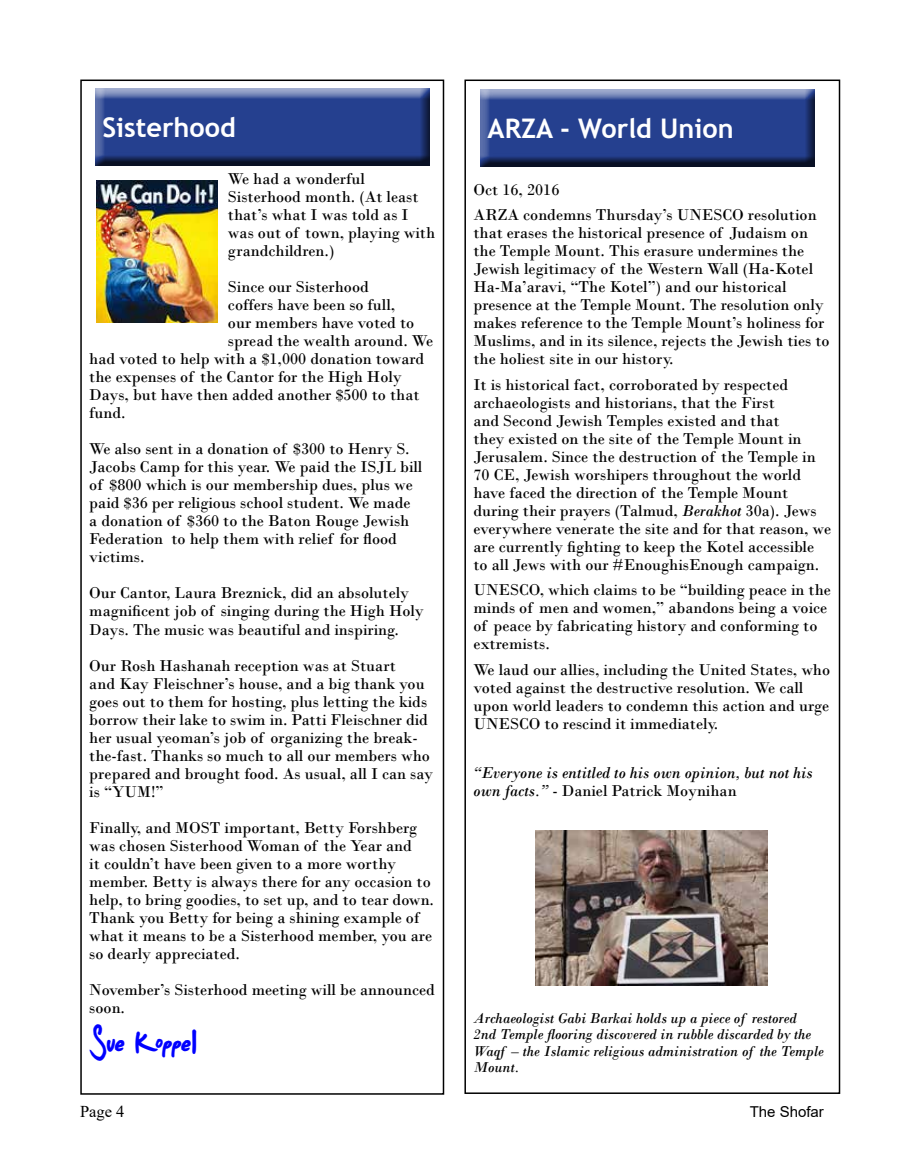
<style>
.page{position:relative;width:905px;height:1175px;background:#fff}
.page>*{position:absolute;margin:0;border:0;box-sizing:border-box;transform-origin:0 0}
.t1{font:36px "ST Sharpie Print";letter-spacing:-.03em;color:#00f}
.t2{font:700 27px "Trebuchet MS";color:#fff}
.t3{font:16.5px/18px "Bodoni";color:#000}
.t4{font:italic 16.5px/18px "Bodoni";color:#000}
.t5{font:16.5px "Times New Roman";color:#000}
.t6{font:italic 15px/16.5px "Bodoni";color:#000}
.t7{font:15px "Arial";color:#000}
.s1{font-style:italic}
.s2{font-style:normal}
</style>
<div class="page">
<div style="left:80px;top:80px;width:364px;height:1014px;border:2px solid #000"></div>
<div style="left:89px;top:88px;width:341px;height:78px;background:#000;opacity:.75"></div>
<img style="left:96px;top:180px;width:121px;height:143px">
<div style="left:464px;top:80px;width:376px;height:1014px;border:2px solid #000"></div>
<div style="left:474px;top:89px;width:341px;height:78px;background:#000;opacity:.75"></div>
<img style="left:535px;top:830px;width:232px;height:155px">
<h2 class="t2" style="left:102px;top:111px;width:135px">Sisterhood</h2>
<p class="t3" style="left:228px;top:170px;width:209px">We had a wonderful<br>Sisterhood month. (At least that’s what I was told as I was out of town, playing with grandchildren.)</p>
<p class="t3" style="left:228px;top:278px;width:142px">Since our Sisterhood</p>
<p class="t3" style="left:228px;top:296px;width:169px">coffers have been so full,</p>
<p class="t3" style="left:228px;top:314px;width:188px">our members have voted to</p>
<p class="t3" style="left:228px;top:332px;width:206px">spread the wealth around. We</p>
<p class="t3" style="left:89px;top:350px;width:336px">had voted to help with a $1,000 donation toward</p>
<p class="t3" style="left:89px;top:368px;width:314px">the expenses of the Cantor for the High Holy</p>
<p class="t3" style="left:89px;top:386px;width:332px">Days, but have then added another $500 to that</p>
<p class="t3" style="left:89px;top:404px;width:38px">fund.</p>
<p class="t3" style="left:89px;top:440px;width:334px">We also sent in a donation of $300 to Henry S.<br>Jacobs Camp for this year. We paid the ISJL bill of $800 which is our membership dues, plus we paid $36 per religious school student. We made a donation of $360 to the Baton Rouge Jewish Federation to help them with relief for flood victims.</p>
<p class="t3" style="left:89px;top:584px;width:336px">Our Cantor, Laura Breznick, did an absolutely magnificent job of singing during the High Holy<br>Days. The music was beautiful and inspiring.</p>
<p class="t3" style="left:89px;top:656px;width:345px">Our Rosh Hashanah reception was at Stuart<br>and Kay Fleischner’s house, and a big thank you goes out to them for hosting, plus letting the kids borrow their lake to swim in. Patti Fleischner did her usual yeoman’s job of organizing the break&shy;the-fast. Thanks so much to all our members who prepared and brought food. As usual, all I can say is “YUM!”</p>
<p class="t3" style="left:89px;top:818px;width:346px">Finally, and MOST important, Betty Forshberg was chosen Sisterhood Woman of the Year and<br>it couldn’t have been given to a more worthy member. Betty is always there for any occasion to help, to bring goodies, to set up, and to tear down.<br>Thank you Betty for being a shining example of what it means to be a Sisterhood member, you are so dearly appreciated.</p>
<p class="t3" style="left:89px;top:980px;width:347px">November’s Sisterhood meeting will be announced soon.</p>
<h1 class="t1" style="left:89px;top:1019px;width:110px">Sue Koppel</h1>
<h2 class="t2" style="left:487px;top:111px;width:247px">ARZA - World Union</h2>
<p class="t3" style="left:473px;top:176px;width:344px;line-height:25.5px">Oct 16, 2016<br>ARZA condemns Thursday’s UNESCO resolution</p>
<p class="t3" style="left:473px;top:224px;width:358px">that erases the historical presence of Judaism on the Temple Mount. This erasure undermines the Jewish legitimacy of the Western Wall (Ha-Kotel Ha-Ma’aravi, “The Kotel”) and our historical presence at the Temple Mount. The resolution only makes reference to the Temple Mount’s holiness for Muslims, and in its silence, rejects the Jewish ties to the holiest site in our history.</p>
<p class="t3" style="left:473px;top:375px;width:359px">It is historical fact, corroborated by respected archaeologists and historians, that the First<br>and Second Jewish Temples existed and that<br>they existed on the site of the Temple Mount in Jerusalem. Since the destruction of the Temple in 70 CE, Jewish worshipers throughout the world have faced the direction of the Temple Mount during their prayers (Talmud, <span class="s1">Berakhot</span> 30a). Jews everywhere venerate the site and for that reason, we are currently fighting to keep the Kotel accessible to all Jews with our #EnoughisEnough campaign.</p>
<p class="t3" style="left:473px;top:581px;width:359px">UNESCO, which claims to be “building peace in the minds of men and women,” abandons being a voice of peace by fabricating history and conforming to extremists.</p>
<p class="t3" style="left:473px;top:660px;width:358px">We laud our allies, including the United States, who voted against the destructive resolution. We call upon world leaders to condemn this action and urge UNESCO to rescind it immediately.</p>
<p class="t4" style="left:473px;top:764px;width:341px">“Everyone is entitled to his own opinion, but not his own facts.” <span class="s2">- Daniel Patrick Moynihan</span></p>
<p class="t6" style="left:473px;top:1009px;width:352px">Archaeologist Gabi Barkai holds up a piece of restored<br>2nd Temple flooring discovered in rubble discarded by the Waqf – the Islamic religious administration of the Temple Mount.</p>
<p class="t5" style="left:80px;top:1099px;width:46px">Page 4</p>
<p class="t7" style="left:749px;top:1101px;width:76px">The Shofar</p>
</div>
